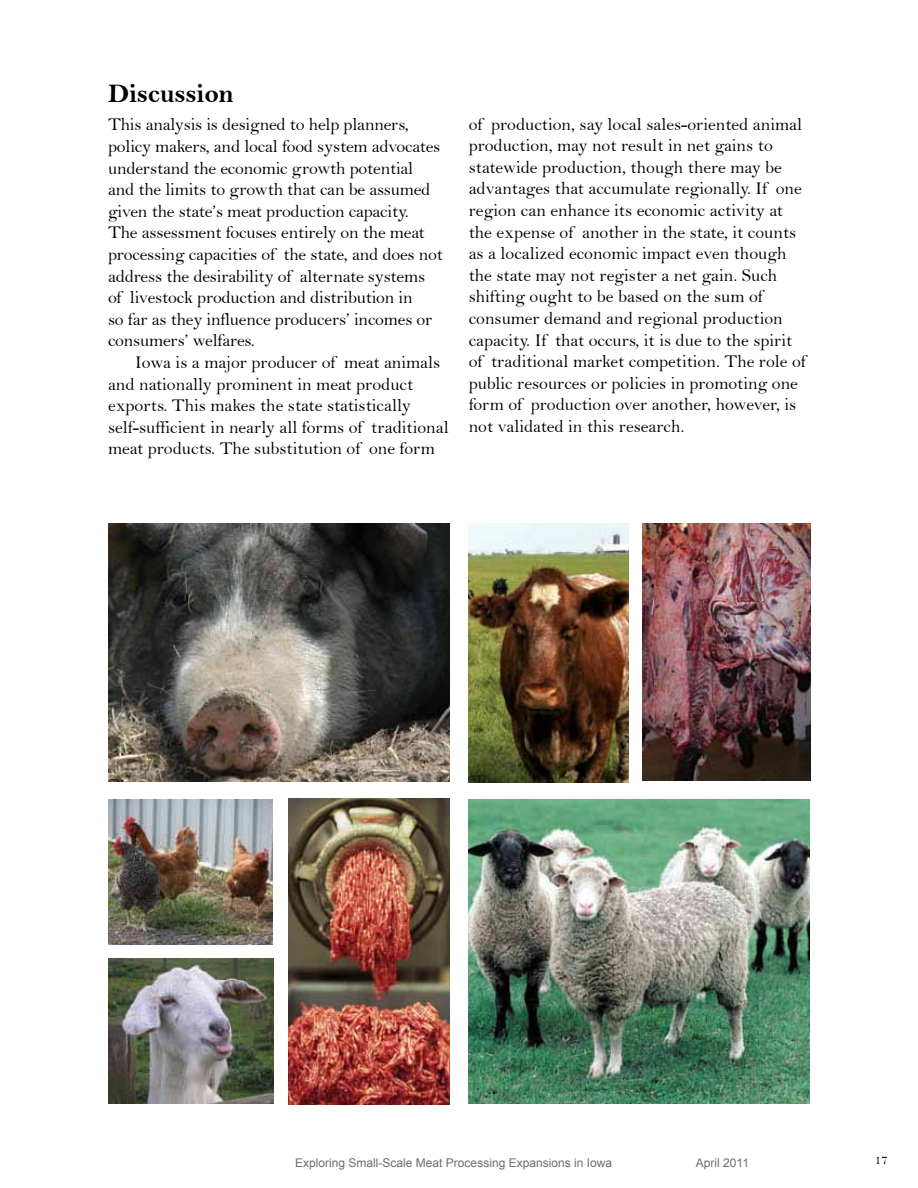
<style>
.page{position:relative;width:918px;height:1188px;background:#fff}
.page>*{position:absolute;margin:0;border:0;box-sizing:border-box;transform-origin:0 0}
.t1{font:27px "Bell MT Bold";letter-spacing:-.01em;color:#000}
.t2{font:18px/21.6px "Bell";color:#000}
.t3{font:13.5px "Bell";color:#000}
.t4{font:12px "Arial";color:#6d6e71}
</style>
<div class="page">
<img style="left:108px;top:524px;width:342px;height:258px">
<img style="left:643px;top:524px;width:167px;height:257px">
<img style="left:468px;top:524px;width:160px;height:259px">
<img style="left:288px;top:799px;width:162px;height:306px">
<img style="left:468px;top:800px;width:342px;height:304px">
<img style="left:108px;top:800px;width:165px;height:145px">
<img style="left:108px;top:958px;width:165px;height:146px">
<h1 class="t1" style="left:108px;top:77px;width:127px">Discussion</h1>
<p class="t2" style="left:108px;top:114px;width:337px">This analysis is designed to help planners, policy makers, and local food system advocates understand the economic growth potential and the limits to growth that can be assumed given the state’s meat production capacity.<br>The assessment focuses entirely on the meat processing capacities of the state, and does not address the desirability of alternate systems of livestock production and distribution in<br>so far as they influence producers’ incomes or consumers’ welfares.</p>
<p class="t2" style="left:108px;top:351px;width:342px;text-indent:27px">Iowa is a major producer of meat animals and nationally prominent in meat product exports. This makes the state statistically self-sufficient in nearly all forms of traditional meat products. The substitution of one form</p>
<p class="t2" style="left:469px;top:113px;width:339px">of production, say local sales-oriented animal production, may not result in net gains to statewide production, though there may be advantages that accumulate regionally. If one region can enhance its economic activity at the expense of another in the state, it counts as a localized economic impact even though the state may not register a net gain. Such shifting ought to be based on the sum of consumer demand and regional production capacity. If that occurs, it is due to the spirit of traditional market competition. The role of public resources or policies in promoting one form of production over another, however, is not validated in this research.</p>
<p class="t4" style="left:295px;top:1155px;width:318px">Exploring Small-Scale Meat Processing Expansions in Iowa</p>
<p class="t4" style="left:696px;top:1155px;width:55px">April 2011</p>
<p class="t3" style="left:874px;top:1152px;width:15px">17</p>
</div>
